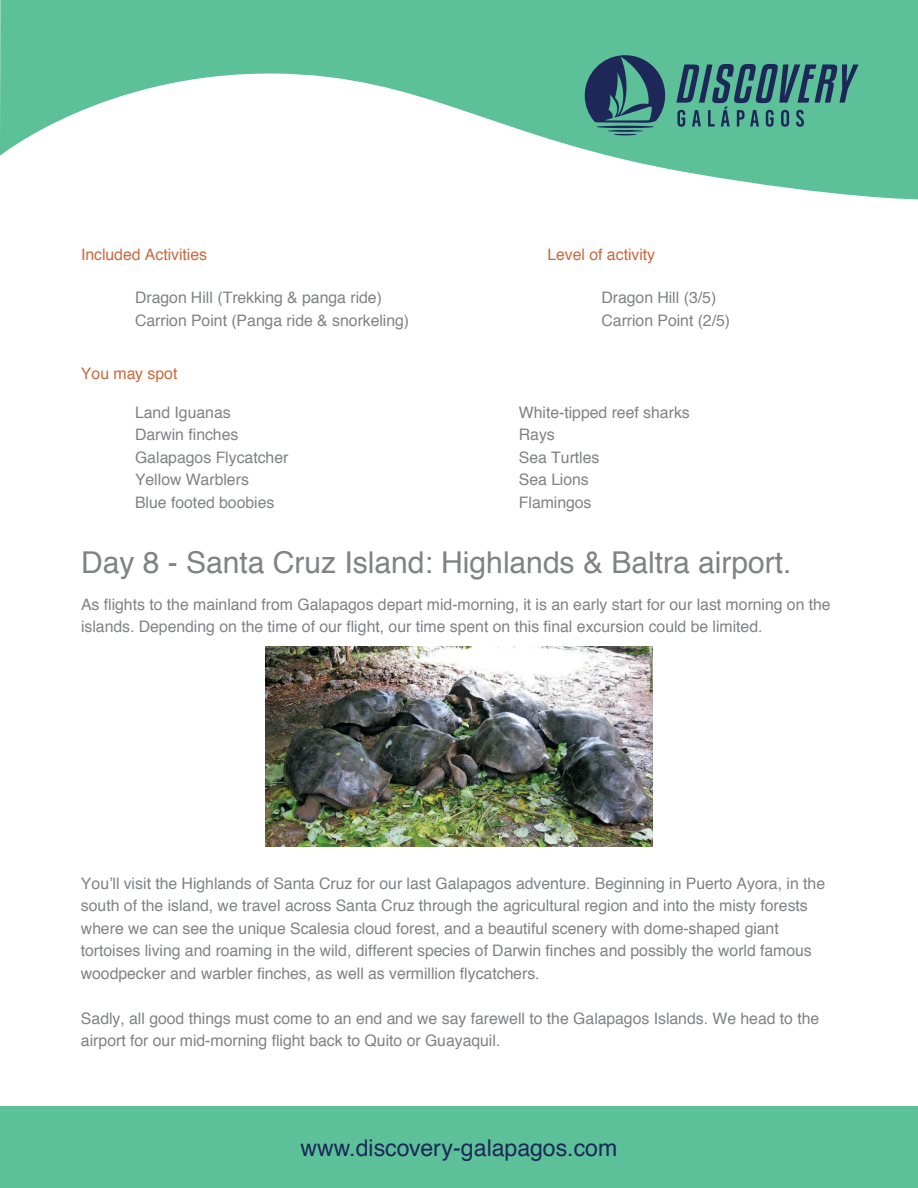
<style>
.page{position:relative;width:918px;height:1188px;background:#fff}
.page>*{position:absolute;margin:0;border:0;box-sizing:border-box;transform-origin:0 0}
.t1{font:30px "Helvetica";color:#808285}
.t2{font:23.1px "Helvetica";color:#1d2858}
.t3{font:15.9px/22.5px "Helvetica";color:#808285}
.t4{font:15.9px "Helvetica";color:#ca693d}
</style>
<div class="page">
<img style="left:265px;top:647px;width:388px;height:200px">
<div style="left:0;top:1106px;width:918px;height:82px;background:#5cc099"></div>
<svg style="left:0;top:0;width:918px;height:199px;fill:#5cc099"></svg>
<svg style="left:585px;top:54px;width:81px;height:82px;background:#3c7378"></svg>
<svg style="left:676px;top:64px;width:183px;height:63px;background:#458a82"></svg>
<p class="t4" style="left:81px;top:242px;width:128px">Included Activities</p>
<p class="t3" style="left:135px;top:287px;width:276px;line-height:23px">Dragon Hill (Trekking &amp; panga ride)<br>Carrion Point (Panga ride &amp; snorkeling)</p>
<p class="t4" style="left:547px;top:242px;width:109px">Level of activity</p>
<p class="t3" style="left:601px;top:287px;width:130px">Dragon Hill (3/5)<br>Carrion Point (2/5)</p>
<p class="t4" style="left:81px;top:362px;width:98px">You may spot</p>
<p class="t3" style="left:135px;top:401px;width:155px">Land Iguanas<br>Darwin finches<br>Galapagos Flycatcher<br>Yellow Warblers<br>Blue footed boobies</p>
<p class="t3" style="left:519px;top:401px;width:172px">White-tipped reef sharks<br>Rays<br>Sea Turtles<br>Sea Lions<br>Flamingos</p>
<h1 class="t1" style="left:81px;top:539px;width:712px">Day 8 - Santa Cruz Island: Highlands &amp; Baltra airport.</h1>
<p class="t3" style="left:81px;top:593px;width:751px">As flights to the mainland from Galapagos depart mid-morning, it is an early start for our last morning on the islands. Depending on the time of our flight, our time spent on this final excursion could be limited.</p>
<p class="t3" style="left:81px;top:872px;width:746px">You’ll visit the Highlands of Santa Cruz for our last Galapagos adventure. Beginning in Puerto Ayora, in the south of the island, we travel across Santa Cruz through the agricultural region and into the misty forests where we can see the unique Scalesia cloud forest, and a beautiful scenery with dome-shaped giant tortoises living and roaming in the wild, different species of Darwin finches and possibly the world famous woodpecker and warbler finches, as well as vermillion flycatchers.</p>
<p class="t3" style="left:81px;top:1007px;width:740px">Sadly, all good things must come to an end and we say farewell to the Galapagos Islands. We head to the airport for our mid-morning flight back to Quito or Guayaquil.</p>
<h2 class="t2" style="left:301px;top:1130px;width:318px">www.discovery-galapagos.com</h2>
</div>
